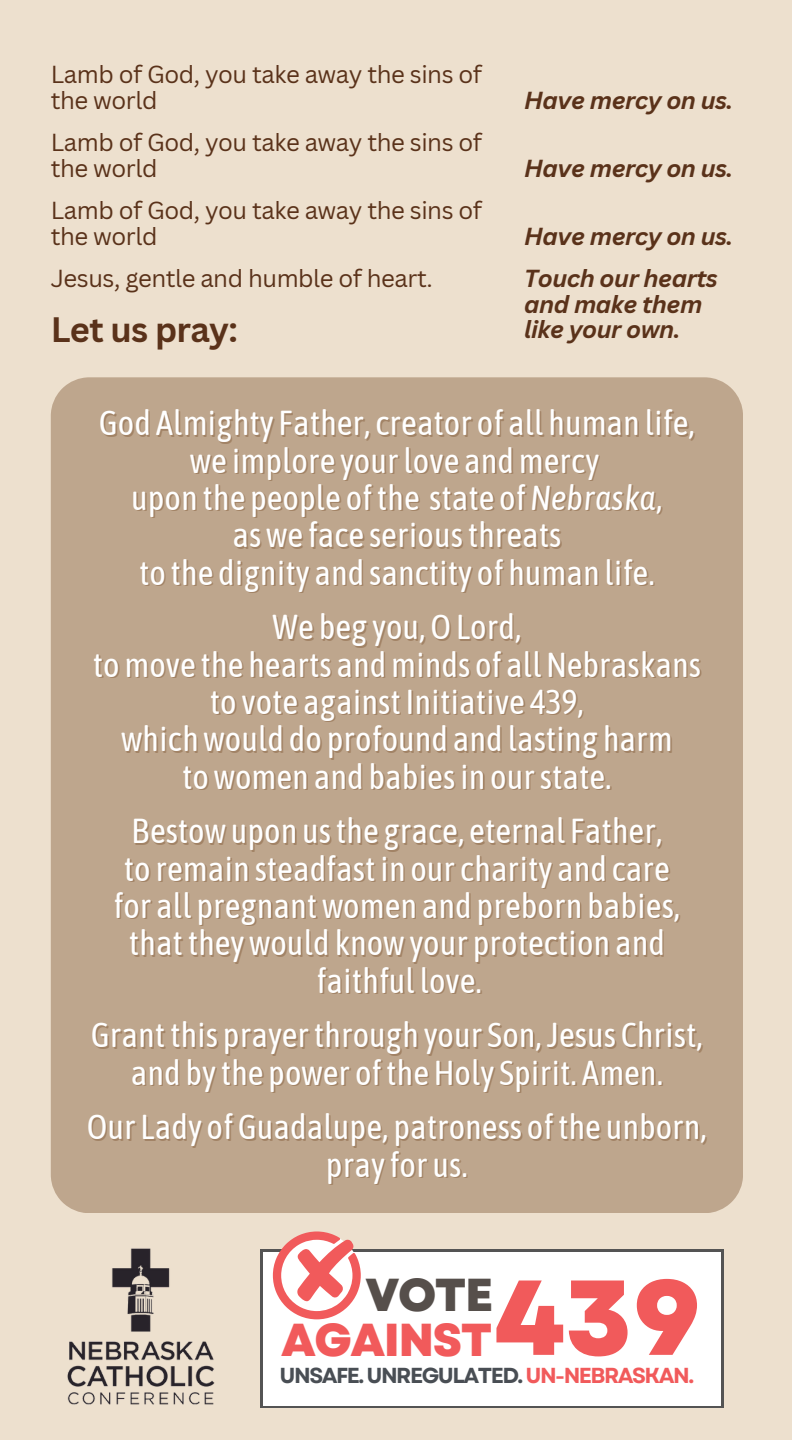
<style>
.page{position:relative;width:792px;height:1440px;background:#ede0ce}
.page>*{position:absolute;margin:0;border:0;box-sizing:border-box;transform-origin:0 0}
.t1{font:800 106.4px "Garet";color:#f15a5b}
.t2{font:800 46px "Garet";letter-spacing:-.03em;color:#f15a5b}
.t3{font:800 46px "Garet";color:#564f4b}
.t4{font:34.4px/37.2px "Asap Condensed";color:#fff;text-align:center}
.t5{font:700 34.4px "Canva Sans";letter-spacing:-.02em;color:#5a321a}
.t6{font:24px/25.2px "Canva Sans";letter-spacing:-.02em;color:#5a321a}
.t7{font:italic 700 24px/25.2px "Canva Sans";letter-spacing:-.02em;color:#5a321a}
.t8{font:700 21.6px "Garet";letter-spacing:-.07em;color:#494e54}
.s1{font-style:italic}
.s2{color:rgb(121 80 44/.4)}
.s3{color:#f15a5b}
</style>
<div class="page">
<div style="left:51px;top:377px;width:692px;height:836px;background:#bea68d"></div>
<img style="left:67px;top:1248px;width:148px;height:157px">
<div style="left:260px;top:1249px;width:464px;height:159px;background:#545454"></div>
<div style="left:263px;top:1252px;width:457px;height:154px;background:#fff"></div>
<svg style="left:273px;top:1231px;width:88px;height:88px"></svg>
<p class="t6" style="left:51px;top:62px;width:433px">Lamb of God, you take away the sins of the world</p>
<p class="t6" style="left:51px;top:130px;width:433px">Lamb of God, you take away the sins of the world</p>
<p class="t6" style="left:51px;top:198px;width:433px">Lamb of God, you take away the sins of the world</p>
<h2 class="t6" style="left:51px;top:266px;width:383px">Jesus, gentle and humble of heart.</h2>
<h4 class="t5" style="left:51px;top:305px;width:189px">Let us pray:</h4>
<h4 class="t7" style="left:524px;top:87px;width:211px">Have mercy on us.</h4>
<h4 class="t7" style="left:524px;top:155px;width:211px">Have mercy on us.</h4>
<h4 class="t7" style="left:524px;top:223px;width:211px">Have mercy on us.</h4>
<p class="t7" style="left:524px;top:266px;width:195px">Touch our hearts and make them like your own.</p>
<p class="t4" style="left:99px;top:404px;width:598px">God Almighty Father, creator of all human life, we implore yourlove andmercy<br>upon the people ofthe state of<span class="s1">Nebraska</span><span class="s2">, </span>aswe face seriousthreats<br>to the dignity and sanctity of human life.</p>
<p class="t4" style="left:93px;top:608px;width:610px">We beg you,OLord,<br>tomove the hearts andminds of allNebraskans to vote againstInitiative 439,<br>whichwould do profound and lasting harm towomen and babiesin ourstate.</p>
<p class="t4" style="left:113px;top:812px;width:568px">Bestowupon usthe grace, eternal Father,<br>to remain steadfastin our charity and care for all pregnantwomen and preborn babies, thattheywould knowyour protection and faithful love.</p>
<p class="t4" style="left:91px;top:1016px;width:614px">Grantthis prayerthrough your Son,Jesus Christ, and bythe power oftheHoly Spirit. Amen.</p>
<p class="t4" style="left:87px;top:1108px;width:622px">Our Lady of Guadalupe, patroness ofthe unborn, prayfor us.</p>
<p class="t3" style="left:366px;top:1262px;width:129px">VOTE</p>
<h2 class="t2" style="left:281px;top:1307px;width:213px">AGAINST</h2>
<h1 class="t1" style="left:494px;top:1241px;width:208px">439</h1>
<p class="t8" style="left:280px;top:1360px;width:416px">UNSAFE. UNREGULATED. <span class="s3">UN-NEBRASKAN.</span></p>
</div>
